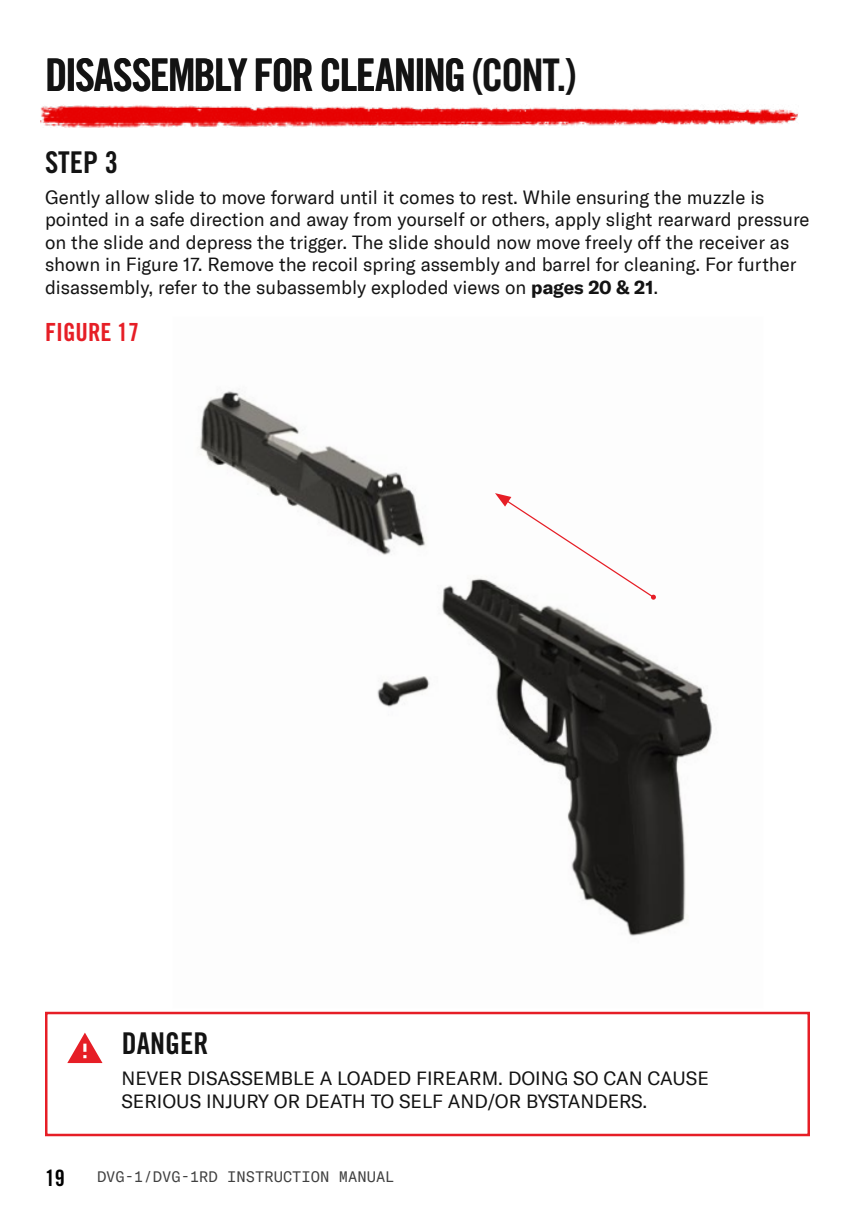
<style>
.page{position:relative;width:855px;height:1215px;background:#fff}
.page>*{position:absolute;margin:0;border:0;box-sizing:border-box;transform-origin:0 0}
.t1{font:45px "Trade Gothic LT Std Bd Cn 20";letter-spacing:-.045em;color:#131313}
.t2{font:30px "Trade Gothic LT Std Bd Cn 20";color:#131313}
.t3{font:25px "Trade Gothic LT Std Bd Cn 20";color:#e61e26}
.t4{font:22.5px "Trade Gothic LT Std Bd Cn 20";color:#000}
.t5{font:18.75px/22.5px "GT America";color:#131313}
.t6{font:15px "GT America Mono";color:#404040}
.s1{font-weight:700}
</style>
<div class="page">
<img style="left:40px;top:105px;width:758px;height:22px">
<div style="left:45px;top:1012px;width:765px;height:124px;border:2px solid #e61e26"></div>
<svg style="left:67px;top:1033px;width:36px;height:30px"></svg>
<img style="left:198px;top:391px;width:514px;height:545px">
<svg style="left:495px;top:493px;width:161px;height:107px"></svg>
<h1 class="t1" style="left:45px;top:48px;width:533px">DISASSEMBLY FOR CLEANING (CONT.)</h1>
<h2 class="t2" style="left:45px;top:144px;width:75px">STEP 3</h2>
<p class="t5" style="left:45px;top:186px;width:766px">Gently allow slide to move forward until it comes to rest. While ensuring the muzzle is pointed in a safe direction and away from yourself or others, apply slight rearward pressure on the slide and depress the trigger. The slide should now move freely off the receiver as shown in Figure 17. Remove the recoil spring assembly and barrel for cleaning. For further disassembly, refer to the subassembly exploded views on <span class="s1">pages 20 &amp; 21</span>.</p>
<h3 class="t3" style="left:45px;top:317px;width:96px">FIGURE 17</h3>
<h2 class="t2" style="left:122px;top:1025px;width:88px">DANGER</h2>
<p class="t5" style="left:121px;top:1067px;width:589px">NEVER DISASSEMBLE A LOADED FIREARM. DOING SO CAN CAUSE<br>SERIOUS INJURY OR DEATH TO SELF AND/OR BYSTANDERS.</p>
<p class="t4" style="left:45px;top:1165px;width:21px">19</p>
<p class="t6" style="left:97px;top:1168px;width:299px">DVG-1/DVG-1RD INSTRUCTION MANUAL</p>
</div>
